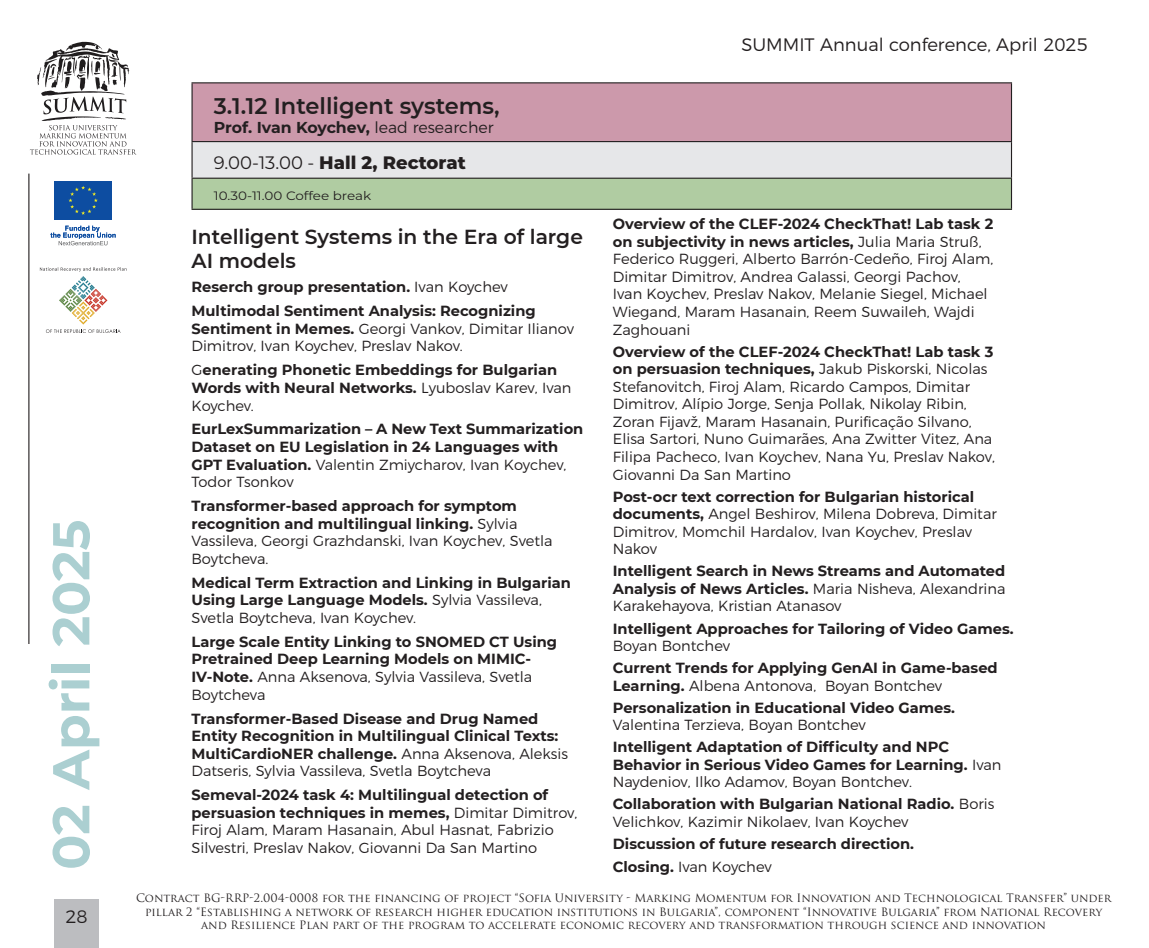
<style>
.page{position:relative;width:1149px;height:948px;background:#fff}
.page>*{position:absolute;margin:0;border:0;box-sizing:border-box;transform-origin:0 0}
.t1{font:700 51.75px "Montserrat";color:#abcfd1}
.t2{font:600 22.5px "Montserrat";color:#231f20}
.t3{font:600 20.25px/24.8px "Montserrat";color:#231f20}
.t4{font:300 18px "Montserrat";color:#231f20}
.t5{font:800 18px "Montserrat";color:#231f20}
.t6{font:700 15.75px "Montserrat";letter-spacing:-.01em;color:#231f20}
.t7{font:700 14.62px/17.6px "Montserrat";color:#231f20}
.t8{font:300 14.62px/17.6px "Montserrat";color:#231f20}
.t9{font:12.15px "Montserrat";color:#231f20;scale:1.11 1}
.t10{font:11.25px/13.5px "SP Trajan 2 ML";color:#231f20;text-align:center}
.s1{font-weight:300}
.s2{font-weight:400}
.s3{font-weight:700}
</style>
<div class="page">
<div style="left:54px;top:899px;width:45px;height:48px;background:#bcbdc0"></div>
<svg style="left:30px;top:42px;width:106px;height:112px"></svg>
<svg style="left:40px;top:267px;width:86px;height:66px"></svg>
<div style="left:54px;top:181px;width:58px;height:39px;background:#0d4da1"></div>
<svg style="left:68px;top:186px;width:30px;height:29px"></svg>
<svg style="left:50px;top:225px;width:66px;height:20px"></svg>
<hr style="left:28px;top:173px;width:1px;height:470px;background:#231f20">
<div style="left:192px;top:83px;width:819px;height:58px;background:#cc99ab"></div>
<div style="left:192px;top:141px;width:819px;height:37px;background:#e6e7e9"></div>
<div style="left:192px;top:178px;width:819px;height:31px;background:#b0cca2"></div>
<hr style="left:191px;top:82px;width:820px;height:1px;background:#231f20">
<hr style="left:191px;top:83px;width:1px;height:58px;background:#231f20">
<hr style="left:1010px;top:83px;width:1px;height:58px;background:#231f20">
<hr style="left:191px;top:141px;width:820px;height:1px;background:#231f20">
<hr style="left:191px;top:142px;width:1px;height:35px;background:#231f20">
<hr style="left:1010px;top:142px;width:1px;height:35px;background:#231f20">
<hr style="left:191px;top:177px;width:820px;height:2px;background:#231f20">
<hr style="left:191px;top:179px;width:1px;height:30px;background:#231f20">
<hr style="left:1010px;top:179px;width:1px;height:30px;background:#231f20">
<hr style="left:191px;top:209px;width:820px;height:1px;background:#231f20">
<h1 class="t1" style="left:34px;top:869px;width:351px;rotate:-90deg">02 April 2025</h1>
<p class="t4" style="left:65px;top:902px;width:24px">28</p>
<h2 class="t2" style="left:214px;top:90px;width:287px">3.1.12 Intelligent systems,</h2>
<p class="t6" style="left:214px;top:116px;width:281px">Prof. Ivan Koychev, <span class="s1">lead researcher</span></p>
<p class="t5" style="left:214px;top:149px;width:253px"><span class="s2">9.00-13.00 -</span> Hall 2, Rectorat</p>
<p class="t9" style="left:214px;top:187px;width:143px">10.30-11.00 Coffee break</p>
<h3 class="t3" style="left:191px;top:223px;width:393px">Intelligent Systems in the Еra of large<br>AI models</h3>
<p class="t7" style="left:191px;top:274px;width:346px;line-height:23.8px">Reserch group presentation. <span class="s1">Ivan Koychev<br></span>Multimodal Sentiment Analysis: Recognizing</p>
<p class="t8" style="left:191px;top:318px;width:384px"><span class="s3">Sentiment in Memes.</span> Georgi Vankov, Dimitar Ilianov<br>Dimitrov, Ivan Koychev, Preslav Nakov.</p>
<p class="t7" style="left:191px;top:360px;width:381px"><span class="s1">G</span>enerating Phonetic Embeddings for Bulgarian<br>Words with Neural Networks. <span class="s1">Lyuboslav Karev, Ivan<br>Koychev.</span></p>
<p class="t7" style="left:191px;top:419px;width:393px">EurLexSummarization – A New Text Summarization Dataset on EU Legislation in 24 Languages with GPT Evaluation. <span class="s1">Valentin Zmiycharov, Ivan Koychev, Todor Tsonkov</span></p>
<p class="t7" style="left:191px;top:496px;width:362px">Transformer-based approach for symptom recognition and multilingual linking. <span class="s1">Sylvia Vassileva, Georgi Grazhdanski, Ivan Koychev, Svetla Boytcheva.</span></p>
<p class="t7" style="left:191px;top:573px;width:381px">Medical Term Extraction and Linking in Bulgarian<br>Using Large Language Models. <span class="s1">Sylvia Vassileva,<br>Svetla Boytcheva, Ivan Koychev.</span></p>
<p class="t7" style="left:191px;top:632px;width:367px">Large Scale Entity Linking to SNOMED CT Using Pretrained Deep Learning Models on MIMIC-IV-Note. <span class="s1">Anna Aksenova, Sylvia Vassileva, Svetla Boytcheva</span></p>
<p class="t7" style="left:191px;top:708px;width:378px">Transformer-Based Disease and Drug Named Entity Recognition in Multilingual Clinical Texts:<br>MultiCardioNER challenge. <span class="s1">Anna Aksenova, Aleksis Datseris, Sylvia Vassileva, Svetla Boytcheva</span></p>
<p class="t8" style="left:191px;top:784px;width:387px"><span class="s3">Semeval-2024 task 4: Multilingual detection of persuasion techniques in memes,</span> Dimitar Dimitrov, Firoj Alam, Maram Hasanain, Abul Hasnat, Fabrizio Silvestri, Preslav Nakov, Giovanni Da San Martino</p>
<p class="t4" style="left:741px;top:30px;width:348px">SUMMIT Annual conference, April 2025</p>
<p class="t8" style="left:612px;top:214px;width:382px"><span class="s3">Overview of the CLEF-2024 CheckThat! Lab task 2 on subjectivity in news articles,</span> Julia Maria Struß, Federico Ruggeri, Alberto Barrón-Cedeño, Firoj Alam, Dimitar Dimitrov, Andrea Galassi, Georgi Pachov, Ivan Koychev, Preslav Nakov, Melanie Siegel, Michael Wiegand, Maram Hasanain, Reem Suwaileh, Wajdi Zaghouani</p>
<p class="t8" style="left:612px;top:341px;width:383px"><span class="s3">Overview of the CLEF-2024 CheckThat! Lab task 3 on persuasion techniques,</span> Jakub Piskorski, Nicolas Stefanovitch, Firoj Alam, Ricardo Campos, Dimitar Dimitrov, Alípio Jorge, Senja Pollak, Nikolay Ribin, Zoran Fijavž, Maram Hasanain, Purificação Silvano, Elisa Sartori, Nuno Guimarães, Ana Zwitter Vitez, Ana Filipa Pacheco, Ivan Koychev, Nana Yu, Preslav Nakov, Giovanni Da San Martino</p>
<p class="t8" style="left:612px;top:486px;width:385px"><span class="s3">Post-ocr text correction for Bulgarian historical documents,</span> Angel Beshirov, Milena Dobreva, Dimitar Dimitrov, Momchil Hardalov, Ivan Koychev, Preslav Nakov</p>
<p class="t7" style="left:612px;top:561px;width:394px;text-align:justify">Intelligent Search in News Streams and Automated Analysis of News Articles. <span class="s1">Maria Nisheva, Alexandrina Karakehayova, Kristian Atanasov</span></p>
<p class="t7" style="left:612px;top:618px;width:402px">Intelligent Approaches for Tailoring of Video Games.</p>
<p class="t8" style="left:612px;top:635px;width:119px">Boyan Bontchev</p>
<p class="t7" style="left:612px;top:658px;width:386px">Current Trends for Applying GenAI in Game-based<br>Learning. <span class="s1">Albena Antonova, Boyan Bontchev</span></p>
<p class="t7" style="left:612px;top:697px;width:343px">Personalization in Educational Video Games.</p>
<p class="t8" style="left:612px;top:714px;width:254px">Valentina Terzieva, Boyan Bontchev</p>
<p class="t7" style="left:612px;top:737px;width:390px">Intelligent Adaptation of Difficulty and NPC<br>Behavior in Serious Video Games for Learning. <span class="s1">Ivan<br>Naydeniov, Ilko Adamov, Boyan Bontchev.</span></p>
<p class="t8" style="left:612px;top:793px;width:383px"><span class="s3">Collaboration with Bulgarian National Radio.</span> Boris<br>Velichkov, Kazimir Nikolaev, Ivan Koychev</p>
<p class="t7" style="left:612px;top:831px;width:302px;line-height:23.4px">Discussion of future research direction.<br>Closing. <span class="s1">Ivan Koychev</span></p>
<p class="t10" style="left:136px;top:891px;width:976px">Contract BG-RRP-2.004-0008 for the financing of project “Sofia University - Marking Momentum for Innovation and Technological Transfer” under pillar 2 “Establishing a network of research higher education institutions in Bulgaria”, component “Innovative Bulgaria” from National Recovery and Resilience Plan part of the program to accelerate economic recovery and transformation through science and innovation</p>
</div>
